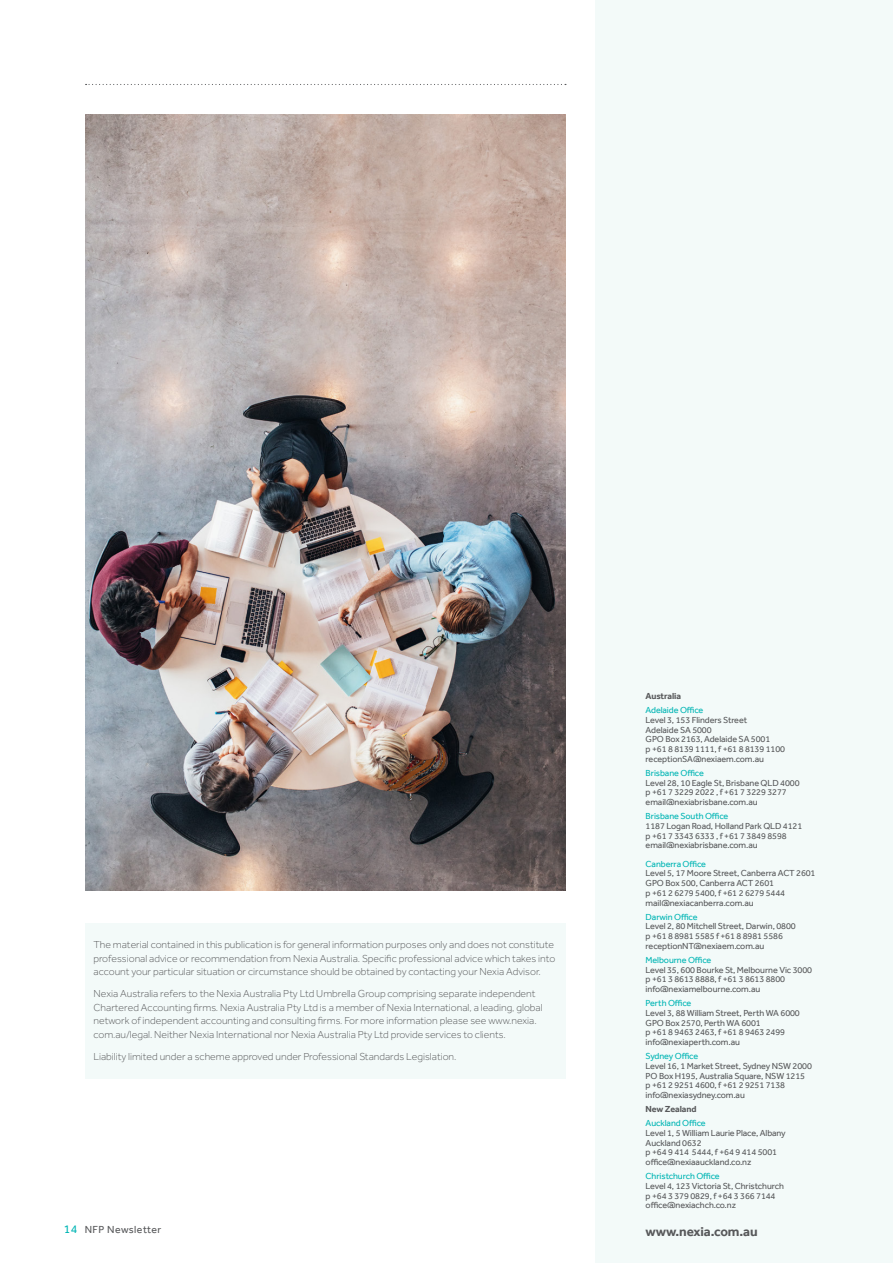
<style>
.page{position:relative;width:893px;height:1263px;background:#fff}
.page>*{position:absolute;margin:0;border:0;box-sizing:border-box;transform-origin:0 0}
.t1{font:700 13.5px "Effra";letter-spacing:-.01em;color:#58595b}
.t2{font:300 10.5px/13.5px "Effra";color:#58595b;text-align:justify}
.t3{font:10.5px "Effra";letter-spacing:.04em;color:#58595b}
.t4{font:9px/9.8px "Effra";letter-spacing:-.01em;color:#58595b}
.t5{font:9px "Effra";letter-spacing:-.01em;color:#00b5b4}
.t6{font:700 9px "Effra";letter-spacing:-.01em;color:#58595b}
.t7{font:9px "Effra";letter-spacing:-.03em;color:#00b5b4}
.s1{font-size:12px;color:#00b5b4}
</style>
<div class="page">
<div style="left:85px;top:923px;width:481px;height:156px;background:#f3faf9"></div>
<svg style="left:86px;top:84px;width:480px;height:1px"></svg>
<div style="left:595px;top:0;width:298px;height:1263px;background:#f3faf9"></div>
<img style="left:85px;top:115px;width:481px;height:775px">
<p class="t6" style="left:646px;top:691px;width:37px">Australia</p>
<p class="t5" style="left:646px;top:705px;width:59px">Adelaide Office</p>
<p class="t4" style="left:646px;top:715px;width:141px">Level 3, 153 Flinders Street<br>Adelaide SA 5000<br>GPO Box 2163, Adelaide SA 5001<br>p +61 8 8139 1111, f +61 8 8139 1100 receptionSA@nexiaem.com.au</p>
<p class="t5" style="left:646px;top:768px;width:60px">Brisbane Office</p>
<p class="t4" style="left:646px;top:778px;width:155px">Level 28, 10 Eagle St, Brisbane QLD 4000 p +61 7 3229 2022 , f +61 7 3229 3277 email@nexiabrisbane.com.au</p>
<p class="t5" style="left:646px;top:811px;width:84px">Brisbane South Office</p>
<p class="t4" style="left:646px;top:821px;width:158px">1187 Logan Road, Holland Park QLD 4121 p +61 7 3343 6333 , f +61 7 3849 8598 email@nexiabrisbane.com.au</p>
<p class="t5" style="left:646px;top:858px;width:62px">Canberra Office</p>
<p class="t4" style="left:646px;top:868px;width:171px">Level 5, 17 Moore Street, Canberra ACT 2601<br>GPO Box 500, Canberra ACT 2601<br>p +61 2 6279 5400, f +61 2 6279 5444 mail@nexiacanberra.com.au</p>
<p class="t5" style="left:646px;top:911px;width:53px">Darwin Office</p>
<p class="t4" style="left:646px;top:921px;width:152px">Level 2, 80 Mitchell Street, Darwin, 0800 p +61 8 8981 5585 f +61 8 8981 5586 receptionNT@nexiaem.com.au</p>
<p class="t5" style="left:646px;top:955px;width:67px">Melbourne Office</p>
<p class="t4" style="left:646px;top:965px;width:168px">Level 35, 600 Bourke St, Melbourne Vic 3000 p +61 3 8613 8888, f +61 3 8613 8800 info@nexiamelbourne.com.au</p>
<p class="t5" style="left:646px;top:998px;width:47px">Perth Office</p>
<p class="t4" style="left:646px;top:1008px;width:156px">Level 3, 88 William Street, Perth WA 6000<br>GPO Box 2570, Perth WA 6001<br>p +61 8 9463 2463, f +61 8 9463 2499 info@nexiaperth.com.au</p>
<p class="t7" style="left:646px;top:1051px;width:54px">Sydney Office</p>
<p class="t4" style="left:646px;top:1061px;width:168px">Level 16, 1 Market Street, Sydney NSW 2000<br>PO Box H195, Australia Square, NSW 1215 p +61 2 9251 4600, f +61 2 9251 7138 info@nexiasydney.com.au</p>
<p class="t6" style="left:646px;top:1104px;width:52px">New Zealand</p>
<p class="t5" style="left:646px;top:1118px;width:61px">Auckland Office</p>
<p class="t4" style="left:646px;top:1128px;width:142px">Level 1, 5 William Laurie Place, Albany<br>Auckland 0632<br>p +64 9 414 5444, f +64 9 414 5001 office@nexiaauckland.co.nz</p>
<p class="t5" style="left:646px;top:1171px;width:76px">Christchurch Office</p>
<p class="t4" style="left:646px;top:1181px;width:140px">Level 4, 123 Victoria St, Christchurch p +64 3 379 0829, f +64 3 366 7144 office@nexiachch.co.nz</p>
<h1 class="t1" style="left:646px;top:1223px;width:113px">www.nexia.com.au</h1>
<p class="t2" style="left:94px;top:938px;width:463px">The material contained in this publication is for general information purposes only and does not constitute professional advice or recommendation from Nexia Australia. Specific professional advice which takes into account your particular situation or circumstance should be obtained by contacting your Nexia Advisor.</p>
<p class="t2" style="left:94px;top:987px;width:451px;text-align:left">Nexia Australia refers to the Nexia Australia Pty Ltd Umbrella Group comprising separate independent Chartered Accounting firms. Nexia Australia Pty Ltd is a member of Nexia International, a leading, global network of independent accounting and consulting firms. For more information please see www.nexia. com.au/legal. Neither Nexia International nor Nexia Australia Pty Ltd provide services to clients.</p>
<p class="t2" style="left:94px;top:1050px;width:364px">Liability limited under a scheme approved under Professional Standards Legislation.</p>
<p class="t3" style="left:64px;top:1223px;width:99px"><span class="s1">14</span> NFP Newsletter</p>
<h1 class="t1" style="left:668px;top:1221px;width:113px">www.nexia.com.au</h1>
</div>
